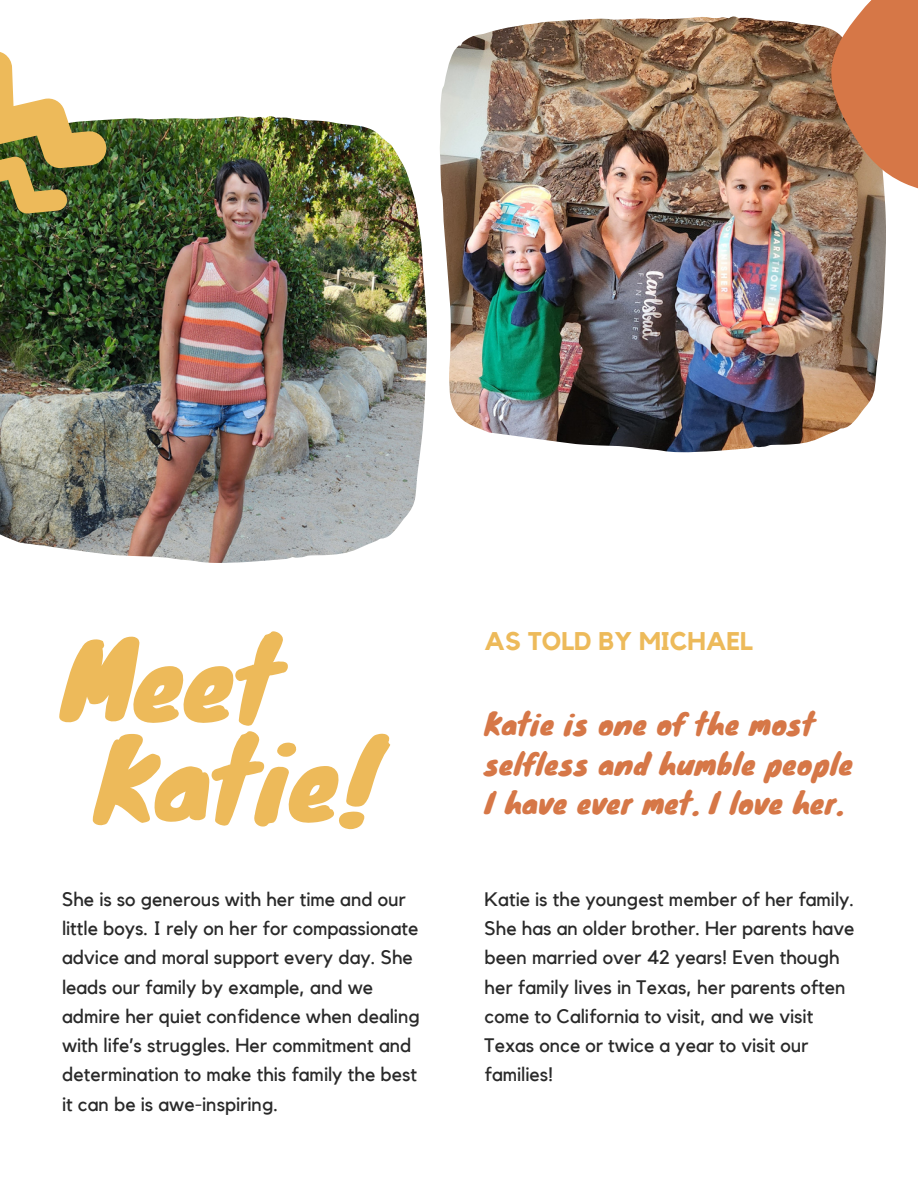
<style>
.page{position:relative;width:918px;height:1188px;background:#fff}
.page>*{position:absolute;margin:0;border:0;box-sizing:border-box;transform-origin:0 0}
.t1{font:104.1px "Knewave";color:#edba5a}
.t2{font:28.5px/39.3px "Knewave";letter-spacing:.02em;color:#d67747}
.t3{font:700 25.5px "Kollektif";color:#edba5a}
.t4{font:19.5px/29.2px "Kollektif";color:#292929}
</style>
<div class="page">
<img style="left:440px;top:16px;width:446px;height:436px">
<img style="left:0;top:116px;width:427px;height:447px">
<svg style="left:0;top:52px;width:107px;height:161px"></svg>
<svg style="left:786px;top:0;width:132px;height:229px;background:#ba8363"></svg>
<p class="t1" style="left:62px;top:595px;width:219px">Meet</p>
<p class="t1" style="left:95px;top:695px;width:285px">Katie!</p>
<p class="t3" style="left:485px;top:630px;width:270px">AS TOLD BY MICHAEL</p>
<p class="t2" style="left:485px;top:703px;width:370px">Katie is one of the most selfless and humble people<br>I have ever met. I love her.</p>
<p class="t4" style="left:62px;top:885px;width:359px">She is so generous with her time and our little boys. I rely on her for compassionate advice and moral support every day. She leads our family by example, and we admire her quiet confidence when dealing with life’s struggles. Her commitment and determination to make this family the best it can be is awe-inspiring.</p>
<p class="t4" style="left:485px;top:885px;width:371px">Katie is the youngest member of her family.<br>She has an older brother. Her parents have been married over 42 years! Even though her family lives in Texas, her parents often come to California to visit, and we visit Texas once or twice a year to visit our families!</p>
</div>
